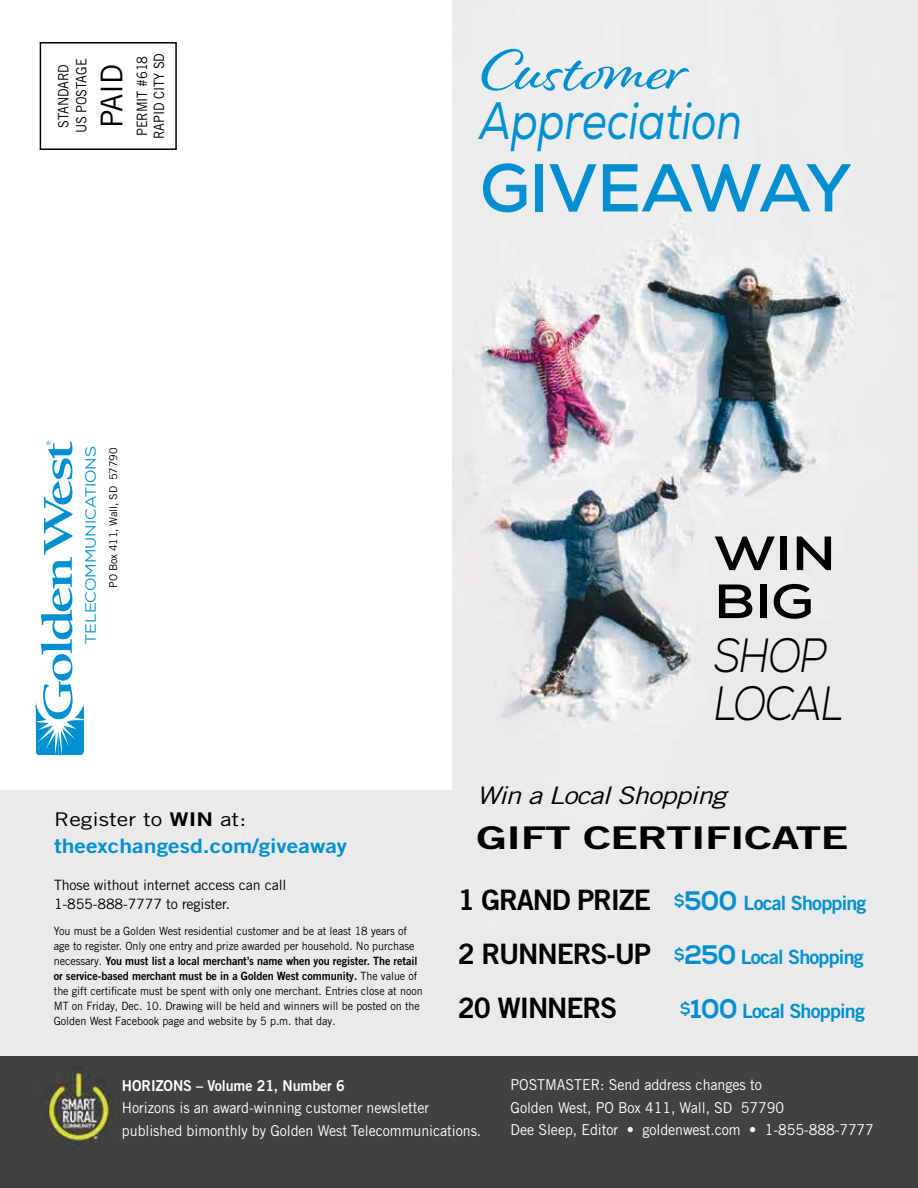
<style>
.page{position:relative;width:918px;height:1188px;background:#fff}
.page>*{position:absolute;margin:0;border:0;box-sizing:border-box;transform-origin:0 0}
.t1{font:700 67.5px "Nexa";letter-spacing:-.005em;color:#0090d1}
.t2{font:59.85px "Alisha";color:#0090d1;scale:1.16 1}
.t3{font:italic 52.5px "Nexa";color:#0090d1;scale:.8 1}
.t4{font:italic 300 48px/48px "Nexa";letter-spacing:-.04em;color:#000;scale:.85 1}
.t5{font:700 48px/48px "Nexa";letter-spacing:-.005em;color:#000;scale:1.2 1}
.t6{font:31.35px "Trade Gothic LT Pro Bd 2";letter-spacing:-.02em;color:#000;scale:1.47 1}
.t7{font:30px "Trade Gothic LT Pro";color:#000}
.t8{font:28.2px "Trade Gothic LT Pro Bd 2";letter-spacing:-.04em;color:#000}
.t9{font:italic 24.15px "Trade Gothic LT Pro";letter-spacing:-.04em;color:#000;scale:1.18 1}
.t10{font:19.95px "Trade Gothic LT Pro Bd 2";color:#0090d1;scale:1.16 1}
.t11{font:19.65px "Trade Gothic LT Pro Bd 2";letter-spacing:-.04em;color:#0090d1}
.t12{font:18.9px "Trade Gothic LT Pro";color:#000;scale:1.22 1}
.t13{font:15px/22.5px "Trade Gothic LT Pro";letter-spacing:-.005em;color:#fff;scale:.95 1}
.t14{font:15px "Trade Gothic LT Pro Bd 2";letter-spacing:-.005em;color:#fff;scale:.95 1}
.t15{font:14.85px "Nexa";color:#0090d1;scale:1.11 1}
.t16{font:14.25px/19.5px "Trade Gothic LT Pro";letter-spacing:-.01em;color:#000}
.t17{font:14.25px/18px "Trade Gothic LT Pro";letter-spacing:-.01em;color:#000;text-align:center;scale:.9 1}
.t18{font:11.4px/15px "Trade Gothic LT Pro";letter-spacing:-.005em;color:#000;scale:.95 1}
.t19{font:11.4px/15px "Trade Gothic LT Pro Bd 2";letter-spacing:-.005em;color:#000;scale:.95 1}
.t20{font:10.8px "Trade Gothic LT Pro";letter-spacing:-.015em;color:#000}
.s1{font-family:"Trade Gothic LT Pro Bd 2"}
.s2{font-family:"Trade Gothic LT Pro"}
.s3{font-size:28.2px;color:#000}
.s4{font-family:"Nexa X Bold";font-size:26.7px}
</style>
<div class="page">
<img style="left:0;top:0;width:918px;height:1056px">
<div style="left:0;top:1056px;width:918px;height:132px;background:#414042"></div>
<img style="left:37px;top:1067px;width:79px;height:78px">
<div style="left:0;top:0;width:451px;height:790px;background:#fff"></div>
<svg style="left:36px;top:441px;width:48px;height:314px"></svg>
<div style="left:40px;top:42px;width:137px;height:108px;border:2px solid #000"></div>
<p class="t17" style="left:54px;top:133px;width:85px;rotate:-90deg">STANDARD<br>US POSTAGE</p>
<h3 class="t7" style="left:94px;top:128px;width:66px;rotate:-90deg">PAID</h3>
<p class="t17" style="left:133px;top:139px;width:97px;line-height:17.1px;text-align:left;rotate:-90deg">PERMIT #618<br>RAPID CITY SD</p>
<h2 class="t2" style="left:479px;top:34px;width:181px">Customer</h2>
<h3 class="t3" style="left:479px;top:89px;width:330px">Appreciation</h3>
<h1 class="t1" style="left:480px;top:145px;width:373px">GIVEAWAY</h1>
<h3 class="t15" style="left:81px;top:644px;width:179px;rotate:-90deg">TELECOMMUNICATIONS</h3>
<p class="t20" style="left:107px;top:588px;width:141px;rotate:-90deg">PO Box 411, Wall, SD 57790</p>
<h3 class="t12" style="left:54px;top:808px;width:159px">Register to <span class="s1">WIN</span> at:</h3>
<h3 class="t10" style="left:54px;top:834px;width:254px">theexchangesd.com/giveaway</h3>
<p class="t16" style="left:54px;top:875px;width:234px">Those without internet access can call<br>1-855-888-7777 to register.</p>
<p class="t18" style="left:54px;top:923px;width:381px">You must be a Golden West residential customer and be at least 18 years of age to register. Only one entry and prize awarded per household. No purchase</p>
<p class="t19" style="left:54px;top:953px;width:384px"><span class="s2">necessary.</span> You must list a local merchant’s name when you register. The retail or service-based merchant must be in a Golden West community. <span class="s2">The value of</span></p>
<p class="t18" style="left:54px;top:983px;width:390px">the gift certificate must be spent with only one merchant. Entries close at noon<br>MT on Friday, Dec. 10. Drawing will be held and winners will be posted on the<br>Golden West Facebook page and website by 5 p.m. that day.</p>
<h3 class="t5" style="left:714px;top:530px;width:103px">WIN<br>BIG</h3>
<h3 class="t4" style="left:714px;top:633px;width:154px">SHOP<br>LOCAL</h3>
<h3 class="t9" style="left:477px;top:781px;width:213px">Win a Local Shopping</h3>
<h3 class="t6" style="left:477px;top:818px;width:255px">GIFT CERTIFICATE</h3>
<h3 class="t11" style="left:458px;top:891px;width:410px"><span class="s3">1 GRAND PRIZE</span> <sup>$</sup><span class="s4">500</span> Local Shopping</h3>
<h3 class="t11" style="left:458px;top:945px;width:407px"><span class="s3">2 RUNNERS-UP</span> <sup>$</sup><span class="s4">250</span> Local Shopping</h3>
<h3 class="t8" style="left:458px;top:991px;width:161px">20 WINNERS</h3>
<h3 class="t11" style="left:680px;top:999px;width:187px"><sup>$</sup><span class="s4">100</span> Local Shopping</h3>
<h3 class="t14" style="left:122px;top:1076px;width:236px">HORIZONS – Volume 21, Number 6</h3>
<h3 class="t13" style="left:122px;top:1097px;width:380px">Horizons is an award-winning customer newsletter published bimonthly by Golden West Telecommunications.</h3>
<h3 class="t13" style="left:511px;top:1073px;width:384px">POSTMASTER: Send address changes to<br>Golden West, PO Box 411, Wall, SD 57790<br>Dee Sleep, Editor • goldenwest.com • 1-855-888-7777</h3>
</div>
